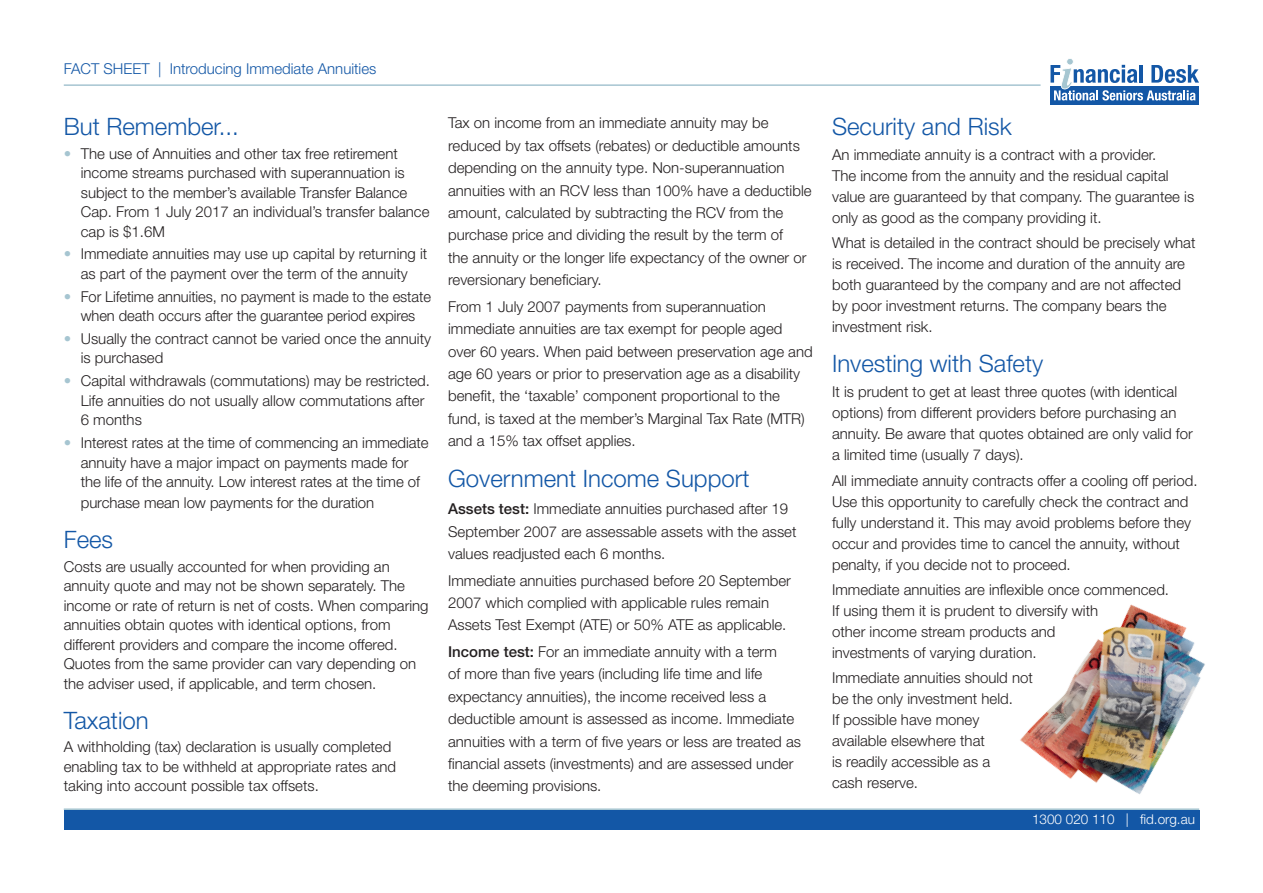
<style>
.page{position:relative;width:1263px;height:893px;background:#fff}
.page>*{position:absolute;margin:0;border:0;box-sizing:border-box;transform-origin:0 0}
.t1{font:300 24px "Helvetica Neue LT Std";color:#1357a6}
.t2{font:300 15px/22.4px "Helvetica Neue LT Std";color:#231f20}
.t3{font:300 15px "Helvetica Neue LT Std";color:#1357a6}
.t4{font:300 13.5px "Helvetica Neue LT Std";color:#fff}
.s1{color:#a6c5d1}
.s2{font-weight:500}
</style>
<div class="page">
<div style="left:64px;top:810px;width:1135px;height:19px;background:#1357a6"></div>
<div style="left:1050px;top:86px;width:149px;height:18px;background:#1357a6"></div>
<svg style="left:1050px;top:59px;width:149px;height:42px"></svg>
<hr style="left:64px;top:84px;width:976px;height:2px;background:#a6c5d1">
<hr style="left:64px;top:808px;width:1135px;height:2px;background:#a6c5d1">
<img style="left:977px;top:604px;width:228px;height:226px">
<p class="t3" style="left:64px;top:60px;width:314px">FACT SHEET | Introducing Immediate Annuities</p>
<p class="t1" style="left:64px;top:112px;width:177px">But Remember...</p>
<p class="t2" style="left:81px;top:143px;width:350px;line-height:19.5px;text-indent:-17px"><span class="s1">•</span> The use of Annuities and other tax free retirement income streams purchased with superannuation is subject to the member’s available Transfer Balance Cap. From 1 July 2017 an individual’s transfer balance cap is $1.6M</p>
<p class="t2" style="left:64px;top:244px;width:365px;line-height:19.5px;text-align:center"><span class="s1">•</span> Immediate annuities may use up capital by returning it as part of the payment over the term of the annuity</p>
<p class="t2" style="left:64px;top:286px;width:369px;line-height:19.5px;text-align:center"><span class="s1">•</span> For Lifetime annuities, no payment is made to the estate when death occurs after the guarantee period expires</p>
<p class="t2" style="left:81px;top:329px;width:352px;line-height:19.5px;text-indent:-17px"><span class="s1">•</span> Usually the contract cannot be varied once the annuity is purchased</p>
<p class="t2" style="left:81px;top:371px;width:351px;line-height:19.5px;text-indent:-17px"><span class="s1">•</span> Capital withdrawals (commutations) may be restricted.<br>Life annuities do not usually allow commutations after<br>6 months</p>
<p class="t2" style="left:64px;top:433px;width:366px;line-height:19.5px;text-align:center"><span class="s1">•</span> Interest rates at the time of commencing an immediate annuity have a major impact on payments made for<br>the life of the annuity. Low interest rates at the time of</p>
<p class="t2" style="left:81px;top:491px;width:295px">purchase mean low payments for the duration</p>
<p class="t1" style="left:64px;top:525px;width:51px">Fees</p>
<p class="t2" style="left:64px;top:556px;width:366px;line-height:19.5px">Costs are usually accounted for when providing an annuity quote and may not be shown separately. The income or rate of return is net of costs. When comparing annuities obtain quotes with identical options, from different providers and compare the income offered.<br>Quotes from the same provider can vary depending on the adviser used, if applicable, and term chosen.</p>
<p class="t1" style="left:64px;top:705px;width:86px">Taxation</p>
<p class="t2" style="left:64px;top:737px;width:334px;line-height:19.5px">A withholding (tax) declaration is usually completed enabling tax to be withheld at appropriate rates and taking into account possible tax offsets.</p>
<p class="t2" style="left:448px;top:112px;width:365px">Tax on income from an immediate annuity may be reduced by tax offsets (rebates) or deductible amounts depending on the annuity type. Non-superannuation annuities with an RCV less than 100% have a deductible amount, calculated by subtracting the RCV from the purchase price and dividing the result by the term of<br>the annuity or the longer life expectancy of the owner or reversionary beneficiary.</p>
<p class="t2" style="left:448px;top:295px;width:366px">From 1 July 2007 payments from superannuation immediate annuities are tax exempt for people aged over 60 years. When paid between preservation age and age 60 years or prior to preservation age as a disability benefit, the ‘taxable’ component proportional to the fund, is taxed at the member’s Marginal Tax Rate (MTR) and a 15% tax offset applies.</p>
<p class="t1" style="left:448px;top:464px;width:303px">Government Income Support</p>
<p class="t2" style="left:448px;top:497px;width:350px"><span class="s2">Assets test:</span> Immediate annuities purchased after 19<br>September 2007 are assessable assets with the asset values readjusted each 6 months.</p>
<p class="t2" style="left:448px;top:569px;width:344px">Immediate annuities purchased before 20 September<br>2007 which complied with applicable rules remain<br>Assets Test Exempt (ATE) or 50% ATE as applicable.</p>
<p class="t2" style="left:448px;top:640px;width:354px"><span class="s2">Income test:</span> For an immediate annuity with a term<br>of more than five years (including life time and life expectancy annuities), the income received less a deductible amount is assessed as income. Immediate annuities with a term of five years or less are treated as financial assets (investments) and are assessed under the deeming provisions.</p>
<p class="t1" style="left:832px;top:112px;width:181px">Security and Risk</p>
<p class="t2" style="left:832px;top:144px;width:364px;line-height:21px">An immediate annuity is a contract with a provider.<br>The income from the annuity and the residual capital value are guaranteed by that company. The guarantee is only as good as the company providing it.</p>
<p class="t2" style="left:832px;top:232px;width:365px;line-height:21px">What is detailed in the contract should be precisely what is received. The income and duration of the annuity are both guaranteed by the company and are not affected by poor investment returns. The company bears the investment risk.</p>
<p class="t1" style="left:832px;top:349px;width:213px">Investing with Safety</p>
<p class="t2" style="left:832px;top:381px;width:362px;line-height:21px">It is prudent to get at least three quotes (with identical options) from different providers before purchasing an annuity. Be aware that quotes obtained are only valid for a limited time (usually 7 days).</p>
<p class="t2" style="left:832px;top:469px;width:367px;line-height:21px">All immediate annuity contracts offer a cooling off period.<br>Use this opportunity to carefully check the contract and fully understand it. This may avoid problems before they occur and provides time to cancel the annuity, without penalty, if you decide not to proceed.</p>
<p class="t2" style="left:832px;top:579px;width:339px;line-height:21px">Immediate annuities are inflexible once commenced.<br>If using them it is prudent to diversify with<br>other income stream products and<br>investments of varying duration.</p>
<p class="t2" style="left:832px;top:667px;width:202px;line-height:21px">Immediate annuities should not be the only investment held.<br>If possible have money available elsewhere that<br>is readily accessible as a<br>cash reserve.</p>
<p class="t4" style="left:1032px;top:811px;width:164px">1300 020 110 | fid.org.au</p>
</div>
